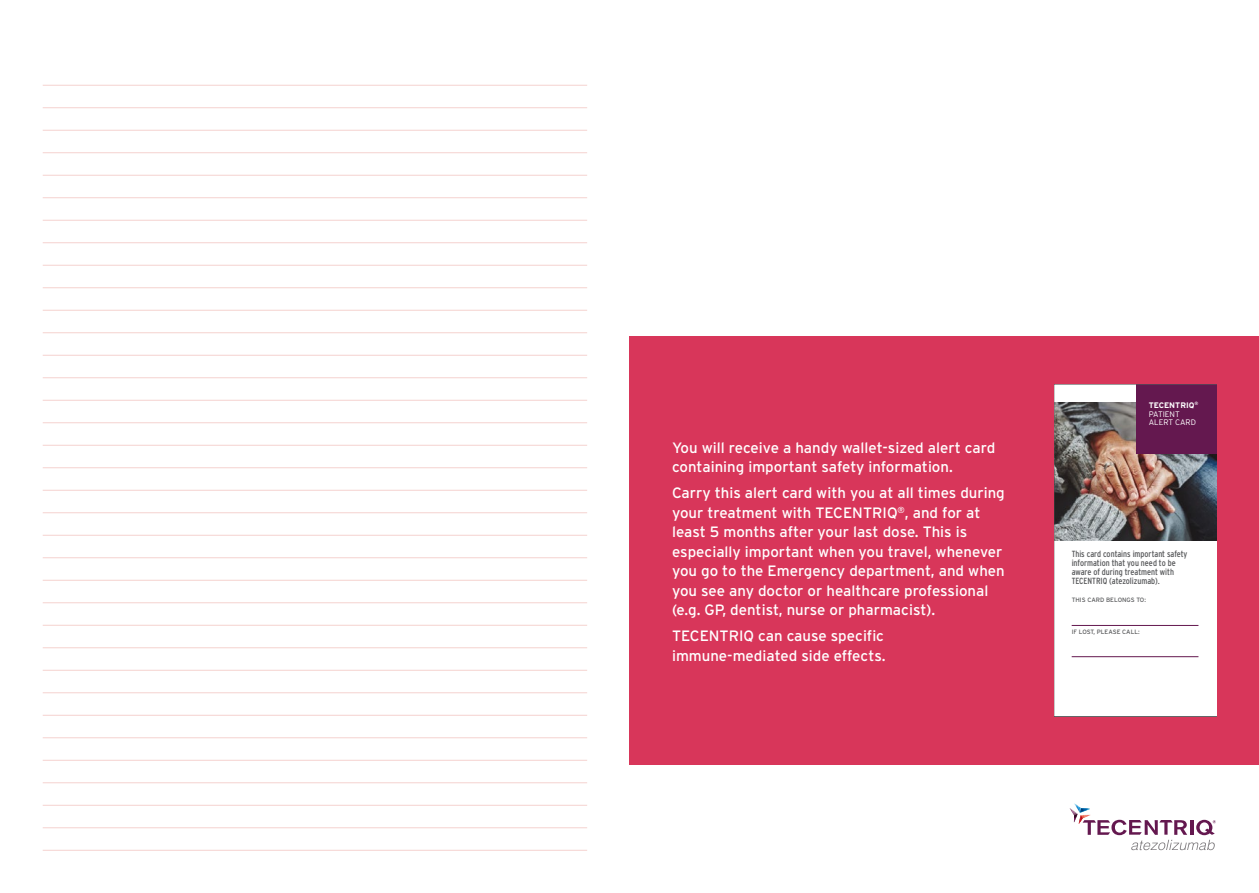
<style>
.page{position:relative;width:1259px;height:893px;background:#fff}
.page>*{position:absolute;margin:0;border:0;box-sizing:border-box;transform-origin:0 0}
.t1{font:15px/19.5px "Interstate";color:#fff}
.t2{font:8.85px/8.9px "Interstate Condensed";color:#58595b}
.t3{font:300 7.95px/8.7px "Interstate";color:#fff}
.t4{font:6.3px "Interstate";color:#58595b}
.s1{font-weight:700}
</style>
<div class="page">
<div style="left:629px;top:336px;width:630px;height:429px;background:#d8365a"></div>
<svg style="left:1069px;top:803px;width:147px;height:47px"></svg>
<hr style="left:43px;top:445px;width:544px;height:1px;background:#f5d2cf">
<hr style="left:43px;top:265px;width:544px;height:1px;background:#f5d2cf">
<hr style="left:43px;top:152px;width:544px;height:1px;background:#f5d2cf">
<hr style="left:43px;top:625px;width:544px;height:1px;background:#f5d2cf">
<hr style="left:43px;top:175px;width:544px;height:1px;background:#f5d2cf">
<hr style="left:43px;top:535px;width:544px;height:1px;background:#f5d2cf">
<hr style="left:43px;top:355px;width:544px;height:1px;background:#f5d2cf">
<hr style="left:43px;top:715px;width:544px;height:1px;background:#f5d2cf">
<hr style="left:43px;top:490px;width:544px;height:1px;background:#f5d2cf">
<hr style="left:43px;top:310px;width:544px;height:1px;background:#f5d2cf">
<hr style="left:43px;top:670px;width:544px;height:1px;background:#f5d2cf">
<hr style="left:43px;top:220px;width:544px;height:1px;background:#f5d2cf">
<hr style="left:43px;top:107px;width:544px;height:1px;background:#f5d2cf">
<hr style="left:43px;top:580px;width:544px;height:1px;background:#f5d2cf">
<hr style="left:43px;top:827px;width:544px;height:1px;background:#f5d2cf">
<hr style="left:43px;top:400px;width:544px;height:1px;background:#f5d2cf">
<hr style="left:43px;top:760px;width:544px;height:1px;background:#f5d2cf">
<hr style="left:43px;top:467px;width:544px;height:1px;background:#f5d2cf">
<hr style="left:43px;top:287px;width:544px;height:1px;background:#f5d2cf">
<hr style="left:43px;top:647px;width:544px;height:1px;background:#f5d2cf">
<hr style="left:43px;top:197px;width:544px;height:1px;background:#f5d2cf">
<hr style="left:43px;top:85px;width:544px;height:1px;background:#f5d2cf">
<hr style="left:43px;top:557px;width:544px;height:1px;background:#f5d2cf">
<hr style="left:43px;top:805px;width:544px;height:1px;background:#f5d2cf">
<hr style="left:43px;top:377px;width:544px;height:1px;background:#f5d2cf">
<hr style="left:43px;top:737px;width:544px;height:1px;background:#f5d2cf">
<hr style="left:43px;top:512px;width:544px;height:1px;background:#f5d2cf">
<hr style="left:43px;top:332px;width:544px;height:1px;background:#f5d2cf">
<hr style="left:43px;top:692px;width:544px;height:1px;background:#f5d2cf">
<hr style="left:43px;top:242px;width:544px;height:1px;background:#f5d2cf">
<hr style="left:43px;top:130px;width:544px;height:1px;background:#f5d2cf">
<hr style="left:43px;top:602px;width:544px;height:1px;background:#f5d2cf">
<hr style="left:43px;top:850px;width:544px;height:1px;background:#f5d2cf">
<hr style="left:43px;top:422px;width:544px;height:1px;background:#f5d2cf">
<hr style="left:43px;top:782px;width:544px;height:1px;background:#f5d2cf">
<svg style="left:1054px;top:384px;width:162px;height:332px;background:#bfb3b8"></svg>
<p class="t1" style="left:672px;top:438px;width:325px">You will receive a handy wallet-sized alert card containing important safety information.</p>
<p class="t1" style="left:672px;top:483px;width:334px">Carry this alert card with you at all times during your treatment with TECENTRIQ<sup>®</sup>, and for at least 5 months after your last dose. This is especially important when you travel, whenever you go to the Emergency department, and when you see any doctor or healthcare professional (e.g. GP, dentist, nurse or pharmacist).</p>
<p class="t1" style="left:672px;top:626px;width:215px">TECENTRIQ can cause specific immune-mediated side effects.</p>
<p class="t3" style="left:1148px;top:401px;width:51px"><span class="s1">TECENTRIQ</span><sup>®<br></sup>PATIENT<br>ALERT CARD</p>
<p class="t2" style="left:1071px;top:550px;width:117px">This card contains important safety information that you need to be aware of during treatment with<br>TECENTRIQ (atezolizumab).</p>
<p class="t4" style="left:1071px;top:597px;width:76px">THIS CARD BELONGS TO:</p>
<p class="t4" style="left:1071px;top:628px;width:70px">IF LOST, PLEASE CALL:</p>
</div>
